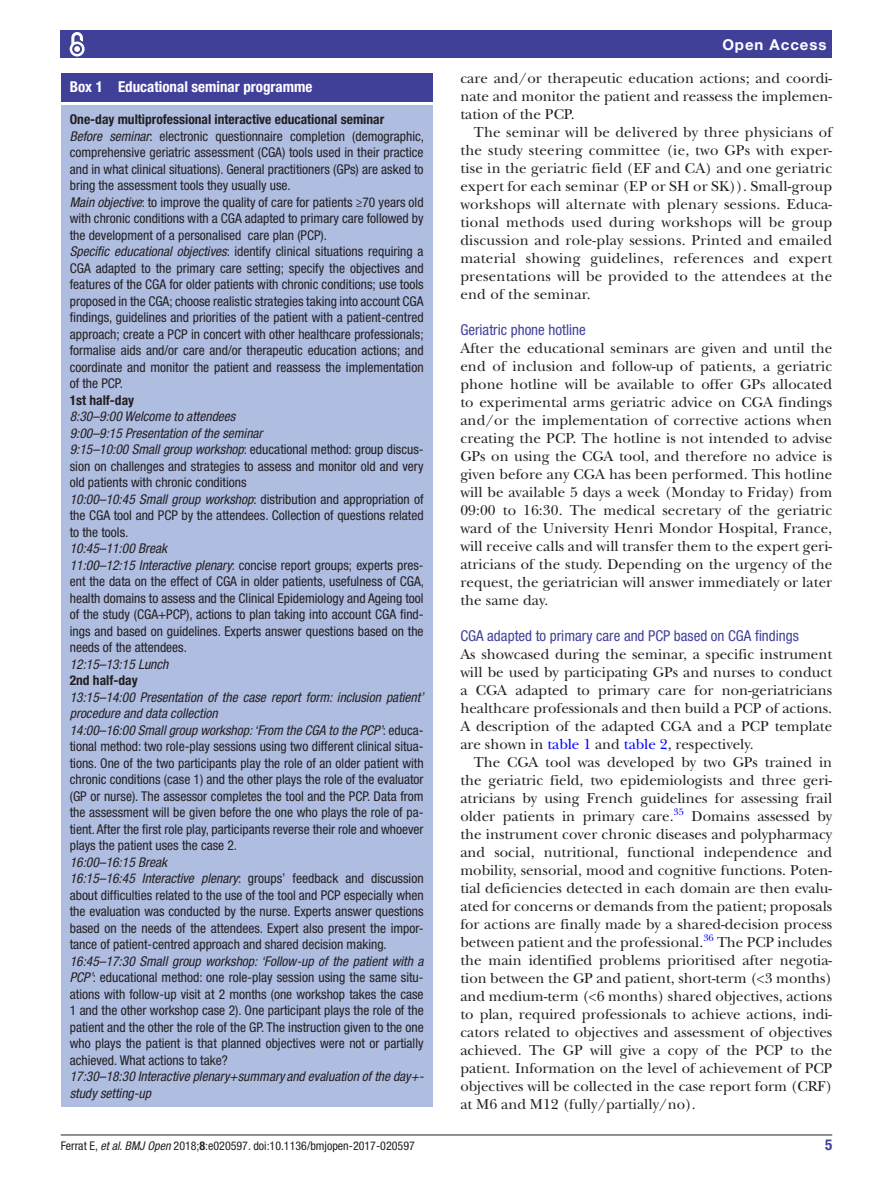
<style>
.page{position:relative;width:893px;height:1191px;background:#fff}
.page>*{position:absolute;margin:0;border:0;box-sizing:border-box;transform-origin:0 0}
.t1{font:15px/18px "New Baskerville";color:#231f20;text-align:justify}
.t2{font:condensed 15px "Helvetica Neue LT Std";color:#414099}
.t3{font:700 condensed 15px "Helvetica Neue LT Std";color:#fff}
.t4{font:700 15px "Helvetica Neue LT Std";letter-spacing:.065em;color:#fff}
.t5{font:700 condensed 15px "Helvetica Neue LT Std";color:#414099}
.t6{font:condensed 13.5px/16.5px "Helvetica Neue LT Std";color:#231f20}
.t7{font:italic condensed 13.5px/16.5px "Helvetica Neue LT Std";color:#231f20}
.t8{font:700 condensed 13.5px "Helvetica Neue LT Std";color:#231f20}
.t9{font:condensed 12px "Helvetica Neue LT Std";color:#231f20}
.t10{font:9.9px "New Baskerville";color:#00f}
.s1{font-weight:700}
.s2{font-style:italic}
.s3{color:#00f}
</style>
<div class="page">
<hr style="left:61px;top:1134px;width:771px;height:1px;background:#231f20">
<div style="left:61px;top:31px;width:771px;height:27px;background:#414099"></div>
<svg style="left:69px;top:32px;width:16px;height:25px"></svg>
<div style="left:61px;top:73px;width:372px;height:28px;background:#414099"></div>
<div style="left:61px;top:106px;width:372px;height:1001px;background:#afbde1"></div>
<p class="t3" style="left:70px;top:78px;width:244px">Box 1 Educational seminar programme</p>
<p class="t6" style="left:70px;top:111px;width:356px"><span class="s1">One-day multiprofessional interactive educational seminar<br></span><span class="s2">Before seminar</span>: electronic questionnaire completion (demographic, comprehensive geriatric assessment (CGA) tools used in their practice and in what clinical situations). General practitioners (GPs) are asked to bring the assessment tools they usually use.<br><span class="s2">Main objective</span>: to improve the quality of care for patients ≥70 years old with chronic conditions with a CGA adapted to primary care followed by the development of a personalised care plan (PCP).<br><span class="s2">Specific educational objectives</span>: identify clinical situations requiring a CGA adapted to the primary care setting; specify the objectives and features of the CGA for older patients with chronic conditions; use tools proposed in the CGA; choose realistic strategies taking into account CGA findings, guidelines and priorities of the patient with a patient-centred approach; create a PCP in concert with other healthcare professionals; formalise aids and/or care and/or therapeutic education actions; and coordinate and monitor the patient and reassess the implementation of the PCP.</p>
<p class="t8" style="left:70px;top:392px;width:66px">1st half-day</p>
<p class="t6" style="left:70px;top:408px;width:355px"><span class="s2">8:30–9:00 Welcome to attendees<br>9:00–9:15 Presentation of the seminar<br>9:15–10:00 Small group workshop</span>: educational method: group discus&shy;sion on challenges and strategies to assess and monitor old and very old patients with chronic conditions<br><span class="s2">10:00–10:45 Small group workshop</span>: distribution and appropriation of the CGA tool and PCP by the attendees. Collection of questions related to the tools.</p>
<p class="t6" style="left:70px;top:540px;width:356px"><span class="s2">10:45–11:00 Break<br>11:00–12:15 Interactive plenary</span>: concise report groups; experts pres&shy;ent the data on the effect of CGA in older patients, usefulness of CGA, health domains to assess and the Clinical Epidemiology and Ageing tool of the study (CGA+PCP), actions to plan taking into account CGA find&shy;ings and based on guidelines. Experts answer questions based on the needs of the attendees.</p>
<p class="t7" style="left:70px;top:656px;width:100px">12:15–13:15 Lunch</p>
<p class="t8" style="left:70px;top:672px;width:69px">2nd half-day</p>
<p class="t6" style="left:70px;top:688px;width:355px"><span class="s2">13:15–14:00 Presentation of the case report form: inclusion patient’ procedure and data collection<br>14:00–16:00 Small group workshop: ‘From the CGA to the PCP’</span>: educa&shy;tional method: two role-play sessions using two different clinical situa&shy;tions. One of the two participants play the role of an older patient with chronic conditions (case 1) and the other plays the role of the evaluator (GP or nurse). The assessor completes the tool and the PCP. Data from the assessment will be given before the one who plays the role of pa&shy;tient. After the first role play, participants reverse their role and whoever plays the patient uses the case 2.</p>
<p class="t6" style="left:70px;top:853px;width:355px"><span class="s2">16:00–16:15 Break<br>16:15–16:45 Interactive plenary</span>: groups’ feedback and discussion about difficulties related to the use of the tool and PCP especially when the evaluation was conducted by the nurse. Experts answer questions based on the needs of the attendees. Expert also present the impor&shy;tance of patient-centred approach and shared decision making.</p>
<p class="t6" style="left:70px;top:952px;width:355px;text-align:justify"><span class="s2">16:45–17:30 Small group workshop: ‘Follow-up of the patient with a PCP’</span>: educational method: one role-play session using the same situ&shy;ations with follow-up visit at 2 months (one workshop takes the case 1 and the other workshop case 2). One participant plays the role of the patient and the other the role of the GP. The instruction given to the one who plays the patient is that planned objectives were not or partially achieved. What actions to take?</p>
<p class="t7" style="left:70px;top:1068px;width:355px">17:30–18:30 Interactive plenary+summary and evaluation of the day+- study setting-up</p>
<p class="t4" style="left:722px;top:35px;width:106px">Open Access</p>
<p class="t1" style="left:460px;top:69px;width:373px">care and/or therapeutic education actions; and coordi&shy;nate and monitor the patient and reassess the implemen&shy;tation of the PCP.</p>
<p class="t1" style="left:460px;top:123px;width:373px;text-indent:14px">The seminar will be delivered by three physicians of the study steering committee (ie, two GPs with exper&shy;tise in the geriatric field (EF and CA) and one geriatric expert for each seminar (EP or SH or SK)). Small-group workshops will alternate with plenary sessions. Educa&shy;tional methods used during workshops will be group discussion and role-play sessions. Printed and emailed material showing guidelines, references and expert presentations will be provided to the attendees at the end of the seminar.</p>
<p class="t2" style="left:460px;top:321px;width:127px">Geriatric phone hotline</p>
<p class="t1" style="left:460px;top:339px;width:373px">After the educational seminars are given and until the end of inclusion and follow-up of patients, a geriatric phone hotline will be available to offer GPs allocated to experimental arms geriatric advice on CGA findings and/or the implementation of corrective actions when creating the PCP. The hotline is not intended to advise GPs on using the CGA tool, and therefore no advice is given before any CGA has been performed. This hotline will be available 5 days a week (Monday to Friday) from 09:00 to 16:30. The medical secretary of the geriatric ward of the University Henri Mondor Hospital, France, will receive calls and will transfer them to the expert geri&shy;atricians of the study. Depending on the urgency of the request, the geriatrician will answer immediately or later the same day.</p>
<p class="t2" style="left:460px;top:627px;width:340px">CGA adapted to primary care and PCP based on CGA findings</p>
<p class="t1" style="left:460px;top:645px;width:373px">As showcased during the seminar, a specific instrument will be used by participating GPs and nurses to conduct a CGA adapted to primary care for non-geriatricians healthcare professionals and then build a PCP of actions.<br>A description of the adapted CGA and a PCP template are shown in <span class="s3">table 1</span> and <span class="s3">table 2</span>, respectively.</p>
<p class="t1" style="left:460px;top:753px;width:373px;text-indent:14px">The CGA tool was developed by two GPs trained in the geriatric field, two epidemiologists and three geri&shy;atricians by using French guidelines for assessing frail older patients in primary care.</p>
<p class="t10" style="left:674px;top:805px;width:12px">35</p>
<p class="t1" style="left:460px;top:807px;width:373px;text-indent:231px">Domains assessed by the instrument cover chronic diseases and polypharmacy and social, nutritional, functional independence and mobility, sensorial, mood and cognitive functions. Poten&shy;tial deficiencies detected in each domain are then evalu&shy;ated for concerns or demands from the patient; proposals for actions are finally made by a shared-decision process between patient and the professional.</p>
<p class="t10" style="left:703px;top:931px;width:12px">36</p>
<p class="t1" style="left:460px;top:933px;width:373px;text-indent:257px">The PCP includes the main identified problems prioritised after negotia&shy;tion between the GP and patient, short-term (&lt;3 months) and medium-term (&lt;6 months) shared objectives, actions to plan, required professionals to achieve actions, indi&shy;cators related to objectives and assessment of objectives achieved. The GP will give a copy of the PCP to the patient. Information on the level of achievement of PCP objectives will be collected in the case report form (CRF) at M6 and M12 (fully/partially/no).</p>
<p class="t9" style="left:61px;top:1138px;width:356px">Ferrat E, <span class="s2">et al</span>. <span class="s2">BMJ Open</span> 2018;<span class="s1">8</span>:e020597. doi:10.1136/bmjopen-2017-020597</p>
<p class="t5" style="left:825px;top:1135px;width:9px">5</p>
</div>
